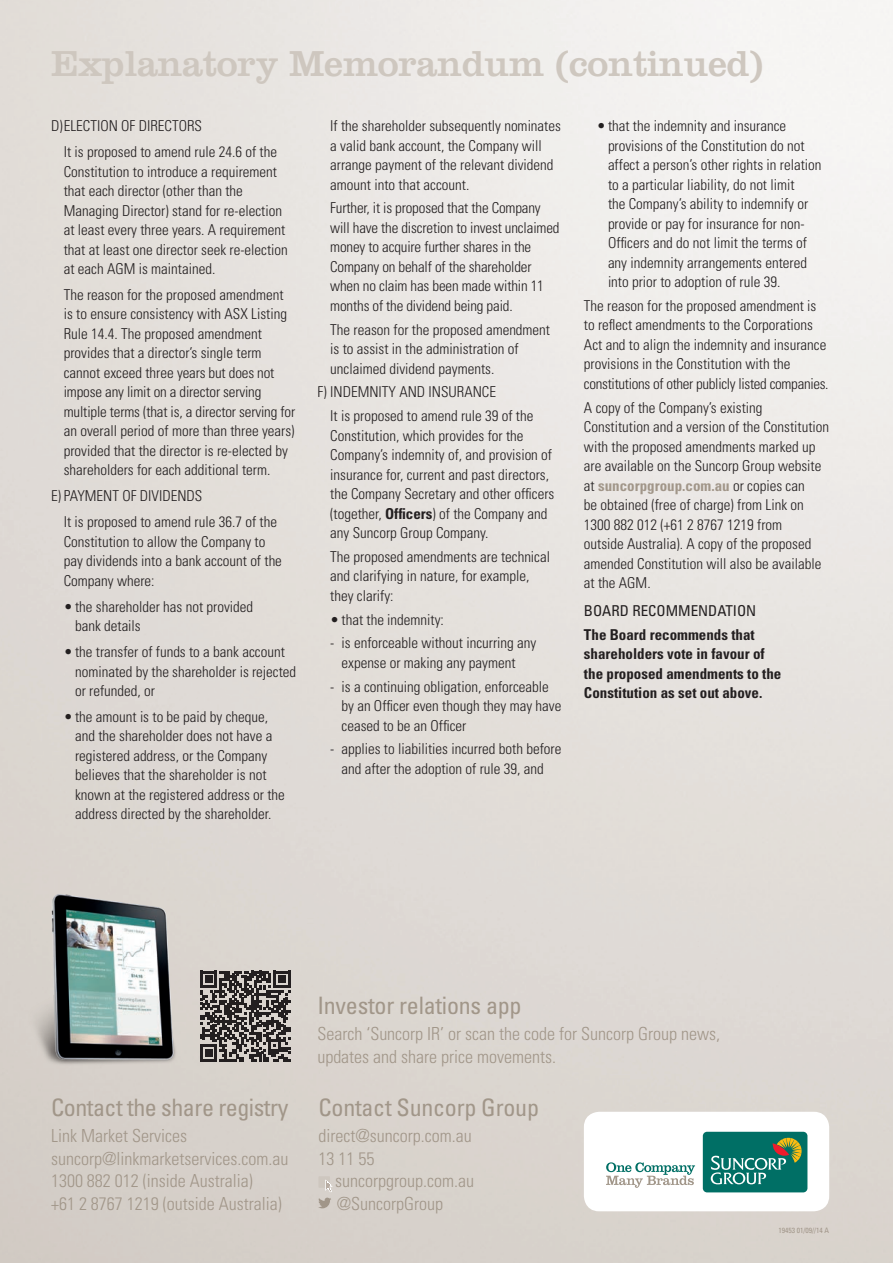
<style>
.page{position:relative;width:893px;height:1263px;background:#fff}
.page>*{position:absolute;margin:0;border:0;box-sizing:border-box;transform-origin:0 0}
.t1{font:37.5px "Clarendon";letter-spacing:-.01em;color:#cec7bf}
.t2{font:condensed 24px "Univers";letter-spacing:-.01em;color:#a19689}
.t3{font:300 condensed 18px/22.5px "Univers";color:#a19689}
.t4{font:300 condensed 15px/19.5px "Univers";color:#231f20}
.t5{font:700 condensed 15px/19.5px "Univers";color:#231f20}
.t6{font:condensed 15px "Univers";color:#231f20}
.t7{font:condensed 7.5px "Univers";color:#a19689}
.s1{font-weight:700}
.s2{font-weight:700;color:#a19689}
</style>
<div class="page">
<img style="left:0;top:0;width:893px;height:1263px">
<svg style="left:204px;top:971px;width:87px;height:90px;background:#6a6563"></svg>
<img style="left:7px;top:876px;width:197px;height:208px">
<div style="left:318px;top:1176px;width:12px;height:12px;background:#cec7bf"></div>
<svg style="left:318px;top:1179px;width:15px;height:29px"></svg>
<div style="left:584px;top:1112px;width:245px;height:99px;background:#fff;border-radius:15px"></div>
<div style="left:703px;top:1132px;width:104px;height:60px;background:#006f65;border-radius:4px"></div>
<svg style="left:711px;top:1138px;width:91px;height:46px"></svg>
<svg style="left:606px;top:1162px;width:89px;height:26px"></svg>
<h1 class="t1" style="left:51px;top:42px;width:714px">Explanatory Memorandum (continued)</h1>
<p class="t4" style="left:64px;top:113px;width:215px;line-height:25.8px;text-indent:-13px">D)ELECTION OF DIRECTORS<br>It is proposed to amend rule 24.6 of the</p>
<p class="t4" style="left:64px;top:161px;width:226px">Constitution to introduce a requirement that each director (other than the Managing Director) stand for re-election at least every three years. A requirement that at least one director seek re-election at each AGM is maintained.</p>
<p class="t4" style="left:64px;top:285px;width:233px">The reason for the proposed amendment is to ensure consistency with ASX Listing Rule 14.4. The proposed amendment provides that a director’s single term cannot exceed three years but does not impose any limit on a director serving multiple terms (that is, a director serving for an overall period of more than three years) provided that the director is re-elected by shareholders for each additional term.</p>
<p class="t4" style="left:64px;top:483px;width:215px;line-height:25.8px;text-indent:-13px">E) PAYMENT OF DIVIDENDS<br>It is proposed to amend rule 36.7 of the</p>
<p class="t4" style="left:64px;top:531px;width:220px">Constitution to allow the Company to pay dividends into a bank account of the<br>Company where:</p>
<p class="t4" style="left:75px;top:596px;width:180px;text-indent:-11px">•the shareholder has not provided bank details</p>
<p class="t4" style="left:75px;top:642px;width:223px;text-indent:-11px">•the transfer of funds to a bank account nominated by the shareholder is rejected or refunded, or</p>
<p class="t4" style="left:75px;top:707px;width:211px;text-indent:-11px">•the amount is to be paid by cheque, and the shareholder does not have a registered address, or the Company believes that the shareholder is not known at the registered address or the address directed by the shareholder.</p>
<p class="t4" style="left:330px;top:116px;width:232px">If the shareholder subsequently nominates a valid bank account, the Company will arrange payment of the relevant dividend amount into that account.</p>
<p class="t4" style="left:330px;top:198px;width:231px">Further, it is proposed that the Company will have the discretion to invest unclaimed money to acquire further shares in the Company on behalf of the shareholder when no claim has been made within 11 months of the dividend being paid.</p>
<p class="t4" style="left:330px;top:319px;width:221px">The reason for the proposed amendment is to assist in the administration of unclaimed dividend payments.</p>
<p class="t4" style="left:330px;top:380px;width:205px;line-height:23.7px;text-indent:-13px">F) INDEMNITY AND INSURANCE<br>It is proposed to amend rule 39 of the</p>
<p class="t4" style="left:330px;top:425px;width:226px">Constitution, which provides for the Company’s indemnity of, and provision of insurance for, current and past directors, the Company Secretary and other officers (together, <span class="s1">Officers</span>) of the Company and any Suncorp Group Company.</p>
<p class="t4" style="left:330px;top:547px;width:221px">The proposed amendments are technical and clarifying in nature, for example, they clarify:</p>
<p class="t4" style="left:330px;top:609px;width:115px">•that the indemnity:</p>
<p class="t4" style="left:341px;top:633px;width:196px;text-indent:-11px">- is enforceable without incurring any expense or making any payment</p>
<p class="t4" style="left:341px;top:676px;width:221px;text-indent:-11px">- is a continuing obligation, enforceable by an Officer even though they may have ceased to be an Officer</p>
<p class="t4" style="left:330px;top:739px;width:233px;text-align:center">- applies to liabilities incurred both before and after the adoption of rule 39, and</p>
<p class="t4" style="left:608px;top:116px;width:215px;text-indent:-11px">•that the indemnity and insurance provisions of the Constitution do not affect a person’s other rights in relation to a particular liability, do not limit<br>the Company’s ability to indemnify or provide or pay for insurance for non-Officers and do not limit the terms of any indemnity arrangements entered into prior to adoption of rule 39.</p>
<p class="t4" style="left:584px;top:296px;width:246px">The reason for the proposed amendment is to reflect amendments to the Corporations Act and to align the indemnity and insurance provisions in the Constitution with the constitutions of other publicly listed companies.</p>
<p class="t4" style="left:584px;top:397px;width:247px">A copy of the Company’s existing Constitution and a version of the Constitution with the proposed amendments marked up are available on the Suncorp Group website at <span class="s2">suncorpgroup.com.au</span> or copies can<br>be obtained (free of charge) from Link on 1300 882 012 (+61 2 8767 1219 from<br>outside Australia). A copy of the proposed amended Constitution will also be available at the AGM.</p>
<p class="t6" style="left:584px;top:601px;width:174px">BOARD RECOMMENDATION</p>
<p class="t5" style="left:584px;top:625px;width:199px">The Board recommends that shareholders vote in favour of the proposed amendments to the<br>Constitution as set out above.</p>
<h2 class="t2" style="left:51px;top:1092px;width:239px">Contact the share registry</h2>
<p class="t3" style="left:51px;top:1124px;width:239px">Link Market Services suncorp@linkmarketservices.com.au<br>1300 882 012 (inside Australia)<br>+61 2 8767 1219 (outside Australia)</p>
<h2 class="t2" style="left:317px;top:990px;width:206px">Investor relations app</h2>
<p class="t3" style="left:317px;top:1022px;width:404px">Search ‘Suncorp IR’ or scan the code for Suncorp Group news, updates and share price movements.</p>
<h2 class="t2" style="left:318px;top:1092px;width:222px">Contact Suncorp Group</h2>
<p class="t3" style="left:318px;top:1124px;width:155px">direct@suncorp.com.au<br>13 11 55</p>
<p class="t3" style="left:335px;top:1169px;width:140px">suncorpgroup.com.au @SuncorpGroup</p>
<p class="t7" style="left:778px;top:1225px;width:52px">19453 01/09//14 A</p>
</div>
